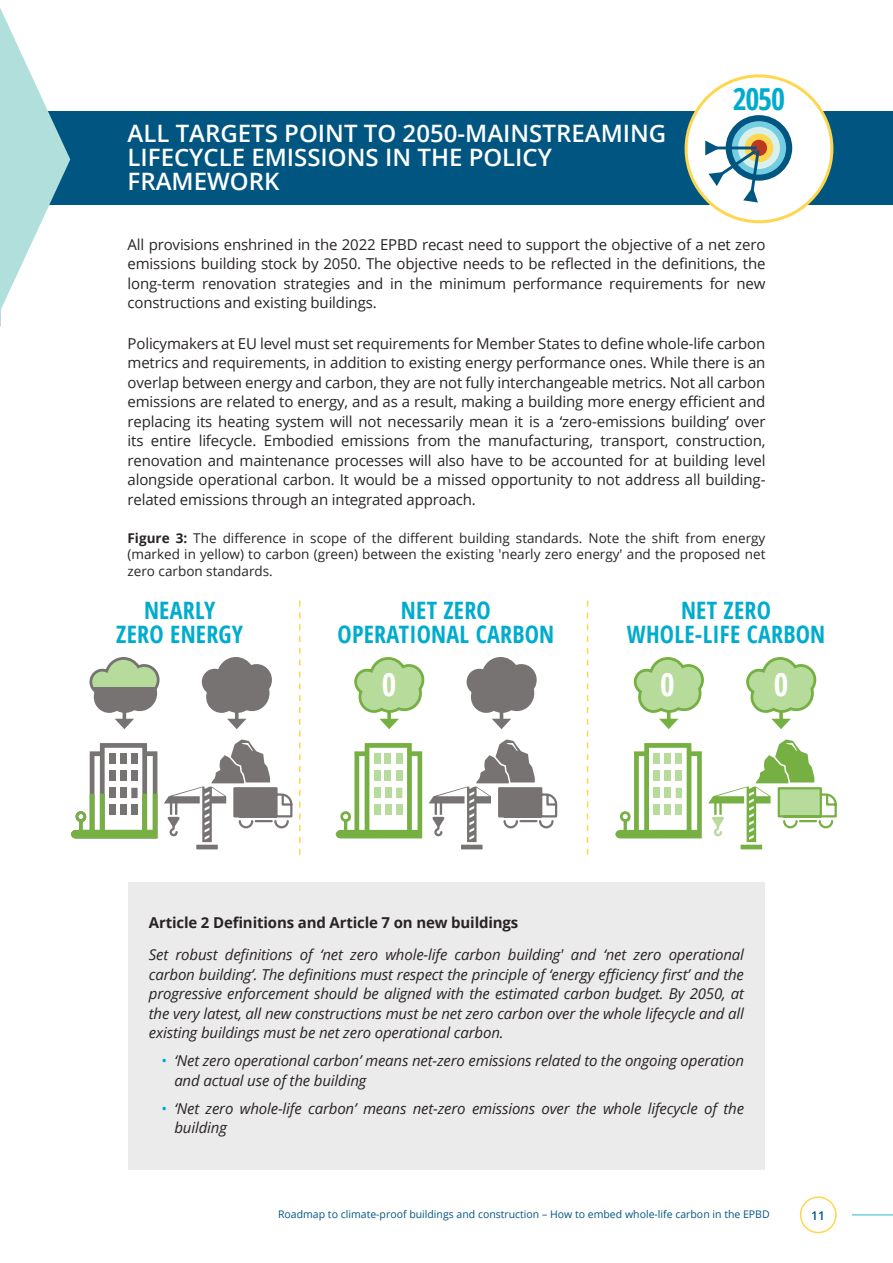
<style>
.page{position:relative;width:893px;height:1263px;background:#fff}
.page>*{position:absolute;margin:0;border:0;box-sizing:border-box;transform-origin:0 0}
.t1{font:700 condensed 31.5px "Open Sans";color:#fff}
.t2{font:700 condensed 30.3px "Open Sans";color:#00accd}
.t3{font:600 24px/24px "Open Sans";color:#fff}
.t4{font:700 condensed 24px/24px "Open Sans";letter-spacing:.01em;color:#00accd;text-align:center}
.t5{font:15px/19.5px "Open Sans";letter-spacing:-.01em;color:#292424;text-align:justify}
.t6{font:italic 15px/19.5px "Open Sans";letter-spacing:-.01em;color:#292424}
.t7{font:700 15px "Open Sans";letter-spacing:-.01em;color:#292424}
.t8{font:13.5px/16.5px "Open Sans";color:#292424;text-align:justify}
.t9{font:600 12px "Open Sans";color:#005581}
.t10{font:10.5px "Open Sans";color:#005581}
.s1{font-weight:700}
.s2{font-style:normal;color:#00accd}
</style>
<div class="page">
<hr style="left:852px;top:1214px;width:41px;height:1px;background:#74cee2">
<div style="left:800px;top:1196px;width:37px;height:37px;border:2px solid #ffd64f;border-radius:50%"></div>
<div style="left:128px;top:882px;width:637px;height:287px;background:#ecebeb"></div>
<div style="left:0;top:111px;width:893px;height:94px;background:#005581"></div>
<div style="left:686px;top:76px;width:146px;height:146px;background:#fff;border-radius:50%"></div>
<div style="left:685px;top:74px;width:148px;height:149px;border:3px solid #ffd64f;border-radius:50%"></div>
<div style="left:726px;top:115px;width:66px;height:66px;background:#005581;border-radius:50%"></div>
<div style="left:732px;top:121px;width:54px;height:54px;background:#74cee2;border-radius:50%"></div>
<div style="left:738px;top:127px;width:42px;height:42px;background:#d9f0ed;border-radius:50%"></div>
<div style="left:745px;top:134px;width:28px;height:28px;background:#ffd64f;border-radius:50%"></div>
<div style="left:751px;top:140px;width:16px;height:16px;background:#be3821;border-radius:50%"></div>
<svg style="left:705px;top:140px;width:56px;height:64px"></svg>
<svg style="left:587px;top:601px;width:1px;height:254px"></svg>
<svg style="left:429px;top:739px;width:129px;height:110px"></svg>
<svg style="left:708px;top:739px;width:129px;height:110px"></svg>
<svg style="left:336px;top:743px;width:86px;height:95px"></svg>
<div style="left:374px;top:805px;width:6px;height:10px;background:#b7db9b"></div>
<div style="left:374px;top:788px;width:6px;height:10px;background:#b7db9b"></div>
<div style="left:396px;top:805px;width:6px;height:10px;background:#b7db9b"></div>
<div style="left:374px;top:754px;width:6px;height:10px;background:#b7db9b"></div>
<div style="left:396px;top:754px;width:6px;height:10px;background:#b7db9b"></div>
<div style="left:385px;top:770px;width:6px;height:11px;background:#b7db9b"></div>
<div style="left:385px;top:788px;width:6px;height:10px;background:#b7db9b"></div>
<div style="left:385px;top:805px;width:6px;height:10px;background:#b7db9b"></div>
<div style="left:385px;top:754px;width:6px;height:10px;background:#b7db9b"></div>
<svg style="left:615px;top:743px;width:87px;height:95px"></svg>
<div style="left:654px;top:805px;width:6px;height:10px;background:#b7db9b"></div>
<div style="left:654px;top:788px;width:6px;height:10px;background:#b7db9b"></div>
<div style="left:676px;top:805px;width:6px;height:10px;background:#b7db9b"></div>
<div style="left:654px;top:754px;width:6px;height:10px;background:#b7db9b"></div>
<div style="left:676px;top:754px;width:6px;height:10px;background:#b7db9b"></div>
<div style="left:664px;top:770px;width:6px;height:11px;background:#b7db9b"></div>
<div style="left:665px;top:788px;width:6px;height:10px;background:#b7db9b"></div>
<div style="left:665px;top:805px;width:6px;height:10px;background:#b7db9b"></div>
<div style="left:664px;top:754px;width:6px;height:10px;background:#b7db9b"></div>
<svg style="left:466px;top:657px;width:71px;height:72px"></svg>
<svg style="left:71px;top:601px;width:230px;height:254px"></svg>
<svg style="left:354px;top:657px;width:71px;height:72px"></svg>
<svg style="left:633px;top:657px;width:71px;height:72px"></svg>
<svg style="left:746px;top:657px;width:71px;height:72px"></svg>
<svg style="left:0;top:8px;width:70px;height:303px"></svg>
<h3 class="t3" style="left:128px;top:121px;width:540px">ALL TARGETS POINT TO 2050-MAINSTREAMING<br>LIFECYCLE EMISSIONS IN THE POLICY<br>FRAMEWORK</h3>
<h2 class="t2" style="left:733px;top:78px;width:54px">2050</h2>
<p class="t5" style="left:128px;top:234px;width:639px">All provisions enshrined in the 2022 EPBD recast need to support the objective of a net zero emissions building stock by 2050. The objective needs to be reflected in the definitions, the long-term renovation strategies and in the minimum performance requirements for new constructions and existing buildings.</p>
<p class="t5" style="left:128px;top:333px;width:639px">Policymakers at EU level must set requirements for Member States to define whole-life carbon metrics and requirements, in addition to existing energy performance ones. While there is an overlap between energy and carbon, they are not fully interchangeable metrics. Not all carbon emissions are related to energy, and as a result, making a building more energy efficient and replacing its heating system will not necessarily mean it is a ‘zero-emissions building’ over its entire lifecycle. Embodied emissions from the manufacturing, transport, construction, renovation and maintenance processes will also have to be accounted for at building level alongside operational carbon. It would be a missed opportunity to not address all building&shy;related emissions through an integrated approach.</p>
<p class="t8" style="left:128px;top:529px;width:639px"><span class="s1">Figure 3:</span> The difference in scope of the different building standards. Note the shift from energy (marked in yellow) to carbon (green) between the existing 'nearly zero energy' and the proposed net zero carbon standards.</p>
<h3 class="t4" style="left:116px;top:598px;width:128px">NEARLY<br>ZERO ENERGY</h3>
<h3 class="t4" style="left:338px;top:598px;width:218px">NET ZERO<br>OPERATIONAL CARBON</h3>
<h3 class="t4" style="left:627px;top:598px;width:200px">NET ZERO<br>WHOLE-LIFE CARBON</h3>
<h1 class="t1" style="left:382px;top:662px;width:16px">0</h1>
<h1 class="t1" style="left:660px;top:662px;width:16px">0</h1>
<h1 class="t1" style="left:774px;top:662px;width:16px">0</h1>
<p class="t7" style="left:149px;top:912px;width:371px">Article 2 Definitions and Article 7 on new buildings</p>
<p class="t6" style="left:149px;top:944px;width:597px;text-align:justify">Set robust definitions of ‘net zero whole-life carbon building' and ‘net zero operational carbon building’. The definitions must respect the principle of ‘energy efficiency first’ and the progressive enforcement should be aligned with the estimated carbon budget. By 2050, at the very latest, all new constructions must be net zero carbon over the whole lifecycle and all existing buildings must be net zero operational carbon.</p>
<p class="t6" style="left:174px;top:1050px;width:571px;text-indent:-13px"><span class="s2">•</span> ‘Net zero operational carbon’ means net-zero emissions related to the ongoing operation and actual use of the building</p>
<p class="t6" style="left:174px;top:1098px;width:571px;text-indent:-13px"><span class="s2">•</span> ‘Net zero whole-life carbon’ means net-zero emissions over the whole lifecycle of the building</p>
<p class="t10" style="left:278px;top:1207px;width:493px">Roadmap to climate-proof buildings and construction – How to embed whole-life carbon in the EPBD</p>
<p class="t9" style="left:811px;top:1207px;width:15px">11</p>
</div>
